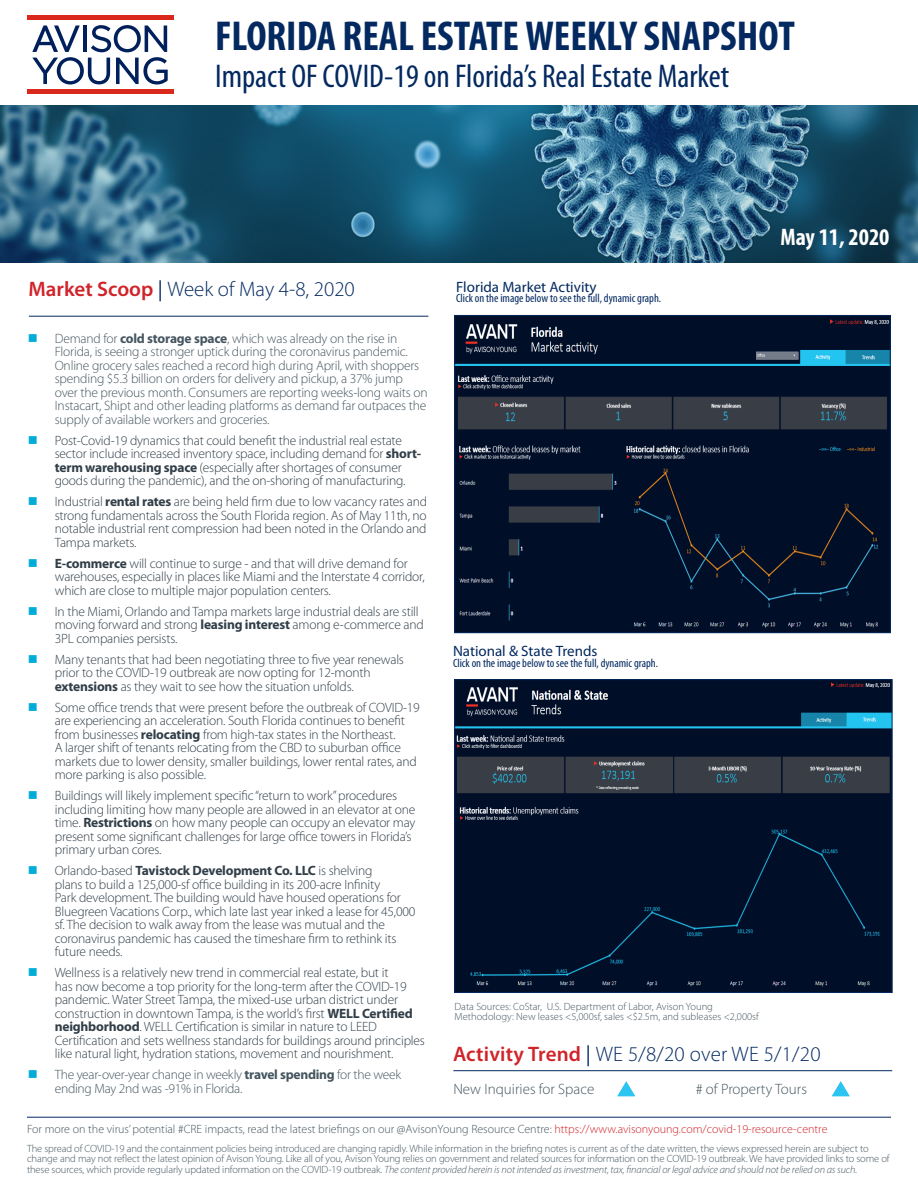
<style>
.page{position:relative;width:918px;height:1188px;background:#fff}
.page>*{position:absolute;margin:0;border:0;box-sizing:border-box;transform-origin:0 0}
.t1{font:700 condensed 42px "Myriad Pro";color:#032960}
.t2{font:condensed 33px "Myriad Pro";color:#032960}
.t3{font:700 condensed 24px "Myriad Pro";color:#fff}
.t4{font:300 21px "Myriad Pro";color:#032960}
.t5{font:15px "Myriad Pro";color:#032960}
.t6{font:300 15px "Myriad Pro";color:#45555f}
.t7{font:300 13.5px/13.5px "Myriad Pro";letter-spacing:-.015em;color:#313e48}
.t8{font:300 13.5px/13.5px "Myriad Pro";letter-spacing:-.015em;color:#45555f}
.Bullet_List{font:300 12px "Myriad Pro";color:#45555f}
.t9{font:condensed 12px "Myriad Pro";color:#032960}
.Bullet_List-2{font:300 10.5px/10.5px "Myriad Pro";letter-spacing:-.01em;color:#45555f}
.s1{font-weight:600;color:#d1232a}
.s2{font-weight:400}
.s3{font-weight:700}
.s4{color:#d1232a}
.s5{font-style:italic}
</style>
<div class="page">
<img style="left:0;top:105px;width:918px;height:158px">
<hr style="left:28px;top:16px;width:146px;height:4px;background:#da291c">
<hr style="left:28px;top:90px;width:146px;height:4px;background:#da291c">
<svg style="left:32px;top:25px;width:136px;height:60px"></svg>
<hr style="left:29px;top:316px;width:399px;height:1px;background:#032960">
<img style="left:456px;top:681px;width:434px;height:310px">
<div style="left:454px;top:679px;width:438px;height:314px;border:1px solid #032960"></div>
<img style="left:456px;top:317px;width:432px;height:314px">
<div style="left:454px;top:315px;width:436px;height:318px;border:1px solid #032960"></div>
<hr style="left:27px;top:1117px;width:864px;height:1px;background:#032960">
<hr style="left:453px;top:1070px;width:439px;height:1px;background:#032960">
<svg style="left:617px;top:1081px;width:18px;height:15px"></svg>
<svg style="left:832px;top:1081px;width:18px;height:15px"></svg>
<p class="t1" style="left:215px;top:10px;width:581px">FLORIDA REAL ESTATE WEEKLY SNAPSHOT</p>
<p class="t2" style="left:215px;top:56px;width:516px">Impact OF COVID-19 on Florida’s Real Estate Market</p>
<p class="t4" style="left:28px;top:277px;width:328px"><span class="s1">Market Scoop</span> <span class="s2">|</span> Week of May 4-8, 2020</p>
<p class="t5" style="left:456px;top:278px;width:142px">Florida Market Activity</p>
<p class="t9" style="left:456px;top:291px;width:207px">Click on the image below to see the full, dynamic graph.</p>
<p class="t3" style="left:780px;top:222px;width:111px">May 11, 2020</p>
<p class="t8" style="left:55px;top:331px;width:374px">Demand for <span class="s3">cold storage space</span>, which was already on the rise in Florida, is seeing a stronger uptick during the coronavirus pandemic.<br>Online grocery sales reached a record high during April, with shoppers spending $5.3 billion on orders for delivery and pickup, a 37% jump over the previous month. Consumers are reporting weeks-long waits on Instacart, Shipt and other leading platforms as demand far outpaces the supply of available workers and groceries.</p>
<p class="t7" style="left:55px;top:433px;width:368px">Post-Covid-19 dynamics that could benefit the industrial real estate sector include increased inventory space, including demand for <span class="s3">short&shy;term warehousing space</span> (especially after shortages of consumer goods during the pandemic), and the on-shoring of manufacturing.</p>
<p class="t7" style="left:55px;top:495px;width:374px;text-align:justify">Industrial <span class="s3">rental rates</span> are being held firm due to low vacancy rates and strong fundamentals across the South Florida region. As of May 11th, no notable industrial rent compression had been noted in the Orlando and Tampa markets.</p>
<p class="t7" style="left:55px;top:556px;width:371px"><span class="s3">E-commerce</span> will continue to surge - and that will drive demand for warehouses, especially in places like Miami and the Interstate 4 corridor, which are close to multiple major population centers.</p>
<p class="t7" style="left:55px;top:604px;width:370px">In the Miami, Orlando and Tampa markets large industrial deals are still moving forward and strong <span class="s3">leasing interest</span> among e-commerce and<br>3PL companies persists.</p>
<p class="t7" style="left:55px;top:652px;width:351px">Many tenants that had been negotiating three to five year renewals prior to the COVID-19 outbreak are now opting for 12-month <span class="s3">extensions</span> as they wait to see how the situation unfolds.</p>
<p class="t7" style="left:55px;top:700px;width:367px">Some office trends that were present before the outbreak of COVID-19 are experiencing an acceleration. South Florida continues to benefit from businesses <span class="s3">relocating</span> from high-tax states in the Northeast.<br>A larger shift of tenants relocating from the CBD to suburban office markets due to lower density, smaller buildings, lower rental rates, and more parking is also possible.</p>
<p class="t7" style="left:55px;top:789px;width:362px">Buildings will likely implement specific “return to work” procedures including limiting how many people are allowed in an elevator at one time. <span class="s3">Restrictions</span> on how many people can occupy an elevator may present some significant challenges for large office towers in Florida’s primary urban cores.</p>
<p class="t7" style="left:55px;top:864px;width:362px">Orlando-based <span class="s3">Tavistock Development Co. LLC</span> is shelving<br>plans to build a 125,000-sf office building in its 200-acre Infinity<br>Park development. The building would have housed operations for Bluegreen Vacations Corp., which late last year inked a lease for 45,000 sf. The decision to walk away from the lease was mutual and the coronavirus pandemic has caused the timeshare firm to rethink its future needs.</p>
<p class="t7" style="left:55px;top:966px;width:372px">Wellness is a relatively new trend in commercial real estate, but it<br>has now become a top priority for the long-term after the COVID-19 pandemic. Water Street Tampa, the mixed-use urban district under construction in downtown Tampa, is the world’s first <span class="s3">WELL Certified neighborhood</span>. WELL Certification is similar in nature to LEED Certification and sets wellness standards for buildings around principles like natural light, hydration stations, movement and nourishment.</p>
<p class="t8" style="left:55px;top:1068px;width:348px">The year-over-year change in weekly <span class="s3">travel spending</span> for the week ending May 2nd was -91% in Florida.</p>
<p class="Bullet_List" style="left:27px;top:1122px;width:802px">For more on the virus’ potential #CRE impacts, read the latest briefings on our @AvisonYoung Resource Centre: <span class="s4">https://www.avisonyoung.com/covid-19-resource-centre</span></p>
<p class="Bullet_List-2" style="left:27px;top:1143px;width:864px">The spread of COVID-19 and the containment policies being introduced are changing rapidly. While information in the briefing notes is current as of the date written, the views expressed herein are subject to change and may not reflect the latest opinion of Avison Young. Like all of you, Avison Young relies on government and related sources for information on the COVID-19 outbreak. We have provided links to some of these sources, which provide regularly updated information on the COVID-19 outbreak. <span class="s5">The content provided herein is not intended as investment, tax, financial or legal advice and should not be relied on as such.</span></p>
<p class="t5" style="left:453px;top:642px;width:146px">National &amp; State Trends</p>
<p class="t9" style="left:453px;top:656px;width:207px">Click on the image below to see the full, dynamic graph.</p>
<p class="Bullet_List-2" style="left:454px;top:1001px;width:260px">Data Sources: CoStar, U.S. Department of Labor, Avison Young</p>
<p class="Bullet_List-2" style="left:454px;top:1011px;width:306px">Methodology: New leases &lt;5,000sf, sales &lt;$2.5m, and subleases &lt;2,000sf</p>
<p class="t4" style="left:453px;top:1042px;width:369px"><span class="s1">Activity Trend</span> <span class="s2">|</span> WE 5/8/20 over WE 5/1/20</p>
<p class="t6" style="left:453px;top:1080px;width:142px">New Inquiries for Space</p>
<p class="t6" style="left:696px;top:1080px;width:113px"># of Property Tours</p>
</div>
